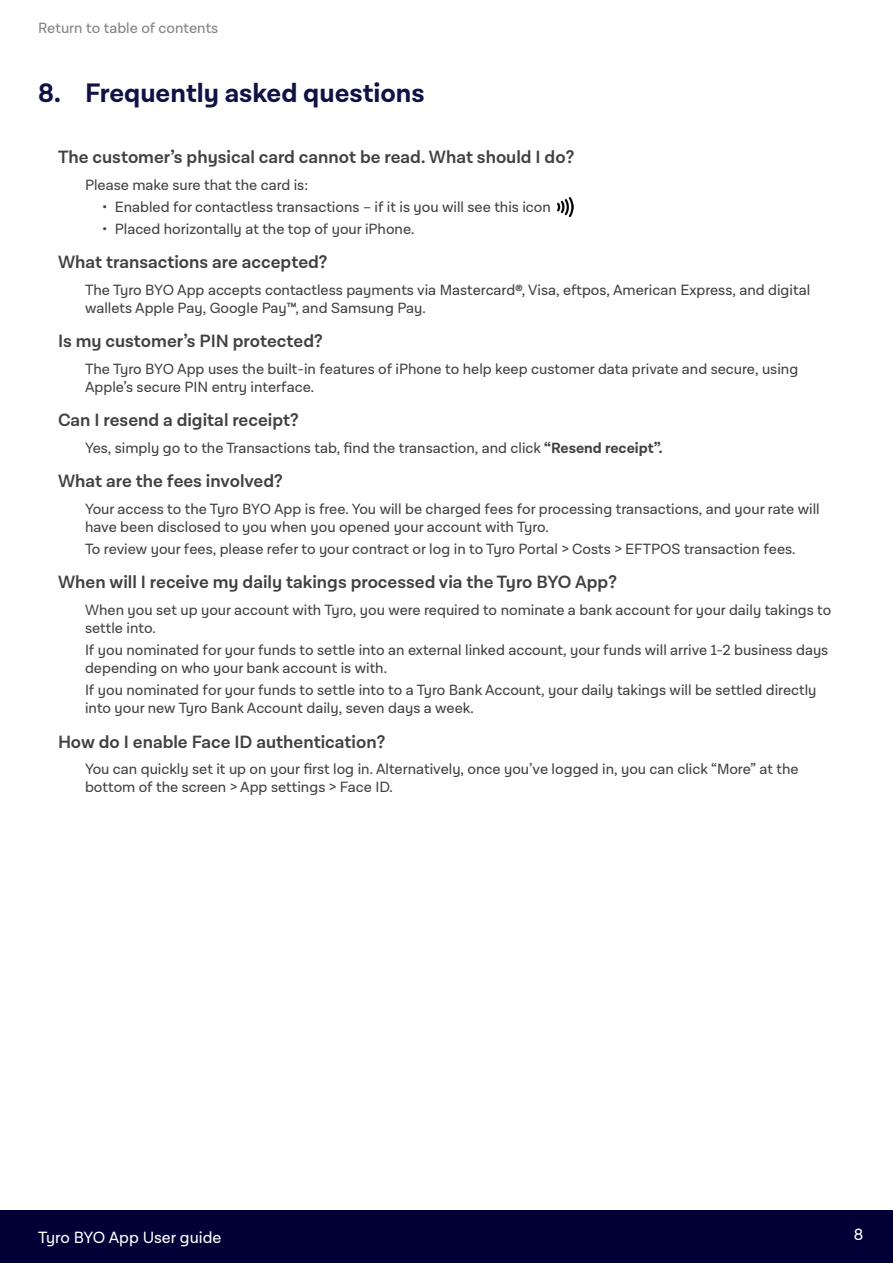
<style>
.page{position:relative;width:893px;height:1263px;background:#fff}
.page>*{position:absolute;margin:0;border:0;box-sizing:border-box;transform-origin:0 0}
.t1{font:700 27px "Lota Grotesque Alt 3";color:#0f1245}
.t2{font:600 18px "Lota Grotesque Alt 3";color:#414042}
.t3{font:16.5px "Lota Grotesque Alt 3";color:#fff}
.t4{font:15px/18px "Lota Grotesque Alt 3";color:#414042}
.t5{font:15px "Lota Grotesque Alt 3";color:#808285}
.s1{font-weight:700}
</style>
<div class="page">
<div style="left:0;top:1210px;width:893px;height:53px;background:#000036"></div>
<img style="left:557px;top:197px;width:16px;height:20px">
<p class="t5" style="left:38px;top:20px;width:182px">Return to table of contents</p>
<h1 class="t1" style="left:38px;top:78px;width:388px">8. Frequently asked questions</h1>
<p class="t2" style="left:58px;top:147px;width:518px">The customer’s physical card cannot be read. What should I do?</p>
<p class="t4" style="left:85px;top:176px;width:225px">Please make sure that the card is:</p>
<p class="t4" style="left:102px;top:198px;width:450px">• Enabled for contactless transactions – if it is you will see this icon</p>
<p class="t4" style="left:102px;top:220px;width:314px">• Placed horizontally at the top of your iPhone.</p>
<p class="t2" style="left:58px;top:252px;width:271px">What transactions are accepted?</p>
<p class="t4" style="left:85px;top:281px;width:727px">The Tyro BYO App accepts contactless payments via Mastercard®, Visa, eftpos, American Express, and digital wallets Apple Pay, Google Pay™, and Samsung Pay.</p>
<p class="t2" style="left:58px;top:331px;width:266px">Is my customer’s PIN protected?</p>
<p class="t4" style="left:85px;top:360px;width:715px">The Tyro BYO App uses the built-in features of iPhone to help keep customer data private and secure, using<br>Apple’s secure PIN entry interface.</p>
<p class="t2" style="left:58px;top:410px;width:242px">Can I resend a digital receipt?</p>
<p class="t4" style="left:85px;top:439px;width:579px">Yes, simply go to the Transactions tab, find the transaction, and click <span class="s1">“Resend receipt”.</span></p>
<p class="t2" style="left:58px;top:471px;width:226px">What are the fees involved?</p>
<p class="t4" style="left:85px;top:500px;width:736px">Your access to the Tyro BYO App is free. You will be charged fees for processing transactions, and your rate will have been disclosed to you when you opened your account with Tyro.</p>
<p class="t4" style="left:85px;top:540px;width:712px">To review your fees, please refer to your contract or log in to Tyro Portal &gt; Costs &gt; EFTPOS transaction fees.</p>
<p class="t2" style="left:58px;top:572px;width:560px">When will I receive my daily takings processed via the Tyro BYO App?</p>
<p class="t4" style="left:85px;top:601px;width:748px">When you set up your account with Tyro, you were required to nominate a bank account for your daily takings to settle into.</p>
<p class="t4" style="left:85px;top:641px;width:745px">If you nominated for your funds to settle into an external linked account, your funds will arrive 1-2 business days depending on who your bank account is with.</p>
<p class="t4" style="left:85px;top:681px;width:733px">If you nominated for your funds to settle into to a Tyro Bank Account, your daily takings will be settled directly into your new Tyro Bank Account daily, seven days a week.</p>
<p class="t2" style="left:58px;top:731px;width:329px">How do I enable Face ID authentication?</p>
<p class="t4" style="left:85px;top:760px;width:715px">You can quickly set it up on your first log in. Alternatively, once you’ve logged in, you can click “More” at the bottom of the screen &gt; App settings &gt; Face ID.</p>
<p class="t3" style="left:38px;top:1229px;width:185px">Tyro BYO App User guide</p>
<p class="t3" style="left:854px;top:1226px;width:11px">8</p>
</div>
